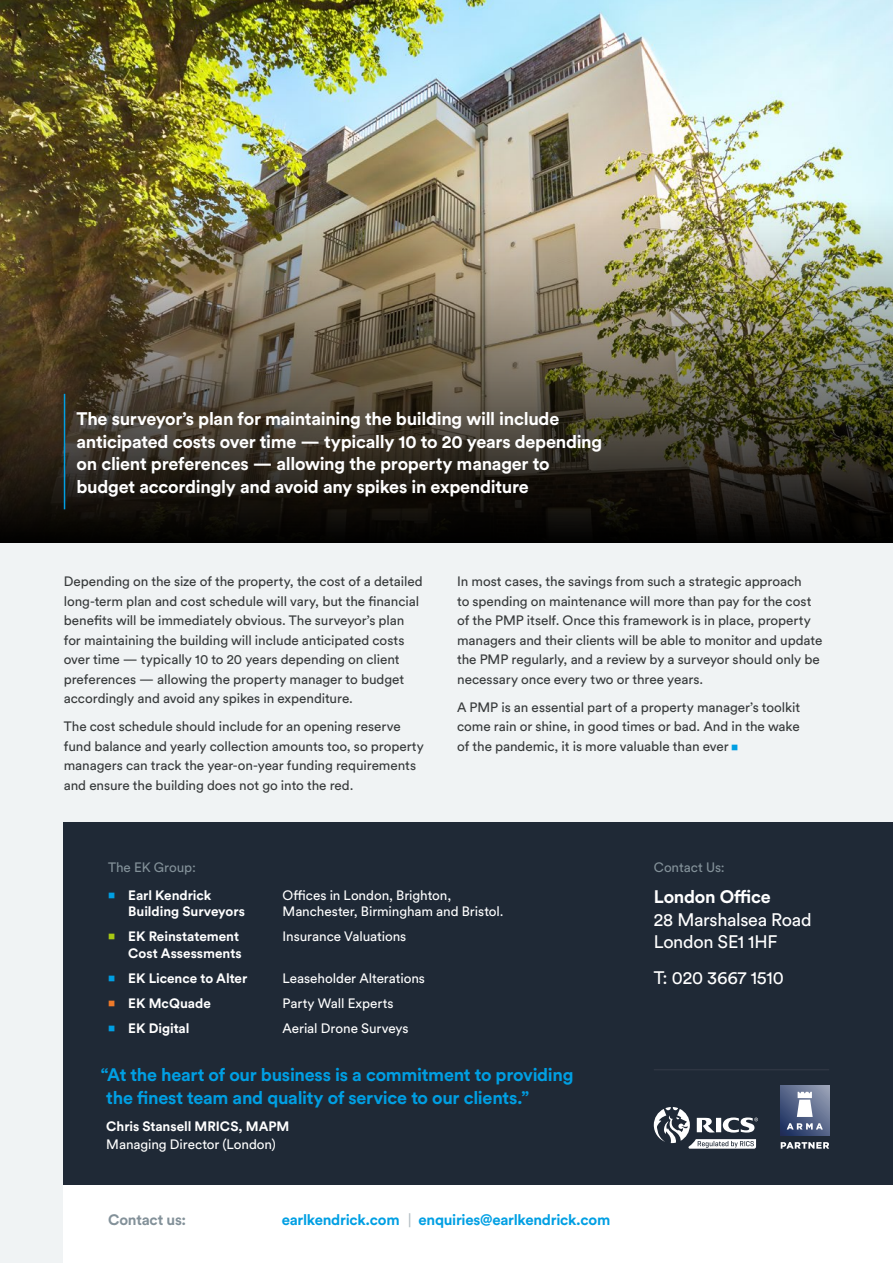
<style>
.page{position:relative;width:893px;height:1263px;background:#f0f3f4}
.page>*{position:absolute;margin:0;border:0;box-sizing:border-box;transform-origin:0 0}
.t1{font:700 18px/22.5px "Circular Pro";letter-spacing:-.015em;color:#fff}
.t2{font:700 18px/22.5px "Circular Pro";letter-spacing:-.015em;color:#009fe3}
.t3{font:18px/22.5px "Circular Pro";letter-spacing:-.015em;color:#fff}
.t4{font:700 15px "Circular Pro";letter-spacing:-.02em;color:#009fe3}
.t5{font:700 15px "Circular Pro";letter-spacing:-.015em;color:#839199}
.t6{font:13.5px/19.5px "Circular Pro";letter-spacing:-.005em;color:#373a3b}
.t7{font:13.5px/25px "Circular Pro";letter-spacing:-.005em;color:#fff}
.t8{font:700 13.5px/16.5px "Circular Pro";letter-spacing:-.005em;color:#fff}
.t9{font:13.5px "Circular Pro";letter-spacing:-.005em;color:#839199}
.s1{font-weight:400;color:#b6c0c6}
</style>
<div class="page">
<div style="left:64px;top:823px;width:829px;height:440px;background:#1f2936"></div>
<img style="left:0;top:0;width:893px;height:196px">
<img style="left:0;top:196px;width:893px;height:346px">
<hr style="left:64px;top:394px;width:1px;height:115px;background:#009fe3">
<div style="left:64px;top:1186px;width:829px;height:77px;background:#fff"></div>
<svg style="left:780px;top:1085px;width:49px;height:51px"></svg>
<svg style="left:787px;top:1092px;width:36px;height:37px"></svg>
<svg style="left:781px;top:1142px;width:48px;height:7px"></svg>
<svg style="left:654px;top:1107px;width:104px;height:42px"></svg>
<hr style="left:654px;top:1069px;width:175px;height:1px;background:#2e3542">
<p class="t1" style="left:77px;top:407px;width:527px">The surveyor’s plan for maintaining the building will include anticipated costs over time — typically 10 to 20 years depending on client preferences — allowing the property manager to budget accordingly and avoid any spikes in expenditure</p>
<p class="t6" style="left:64px;top:571px;width:361px">Depending on the size of the property, the cost of a detailed long-term plan and cost schedule will vary, but the financial benefits will be immediately obvious. The surveyor’s plan for maintaining the building will include anticipated costs over time — typically 10 to 20 years depending on client preferences — allowing the property manager to budget accordingly and avoid any spikes in expenditure.</p>
<p class="t6" style="left:64px;top:716px;width:362px">The cost schedule should include for an opening reserve fund balance and yearly collection amounts too, so property managers can track the year-on-year funding requirements and ensure the building does not go into the red.</p>
<p class="t6" style="left:457px;top:571px;width:367px">In most cases, the savings from such a strategic approach<br>to spending on maintenance will more than pay for the cost of the PMP itself. Once this framework is in place, property managers and their clients will be able to monitor and update the PMP regularly, and a review by a surveyor should only be necessary once every two or three years.</p>
<p class="t6" style="left:457px;top:697px;width:345px;text-align:justify">A PMP is an essential part of a property manager’s toolkit come rain or shine, in good times or bad. And in the wake of the pandemic, it is more valuable than ever</p>
<p class="t9" style="left:108px;top:858px;width:89px">The EK Group:</p>
<p class="t9" style="left:654px;top:858px;width:73px">Contact Us:</p>
<p class="t8" style="left:128px;top:886px;width:118px">Earl Kendrick<br>Building Surveyors</p>
<p class="t8" style="left:128px;top:928px;width:115px">EK Reinstatement<br>Cost Assessments</p>
<p class="t8" style="left:128px;top:965px;width:121px;line-height:25px">EK Licence to Alter<br>EK McQuade<br>EK Digital</p>
<p class="t7" style="left:283px;top:886px;width:222px;line-height:16.5px">Offices in London, Brighton,<br>Manchester, Birmingham and Bristol.</p>
<p class="t7" style="left:283px;top:923px;width:125px">Insurance Valuations</p>
<p class="t7" style="left:283px;top:965px;width:144px">Leaseholder Alterations<br>Party Wall Experts<br>Aerial Drone Surveys</p>
<h1 class="t2" style="left:106px;top:1063px;width:469px;text-indent:-6px">“At the heart of our business is a commitment to providing the finest team and quality of service to our clients.”</h1>
<p class="t8" style="left:106px;top:1117px;width:184px">Chris Stansell MRICS, MAPM</p>
<p class="t7" style="left:106px;top:1131px;width:171px">Managing Director (London)</p>
<p class="t5" style="left:108px;top:1210px;width:80px">Contact us:</p>
<p class="t4" style="left:282px;top:1210px;width:330px">earlkendrick.com <span class="s1">|</span> enquiries@earlkendrick.com</p>
<h1 class="t1" style="left:654px;top:885px;width:119px">London Office</h1>
<h1 class="t3" style="left:654px;top:907px;width:159px">28 Marshalsea Road<br>London SE1 1HF</h1>
<h1 class="t3" style="left:654px;top:965px;width:131px">T: 020 3667 1510</h1>
</div>
